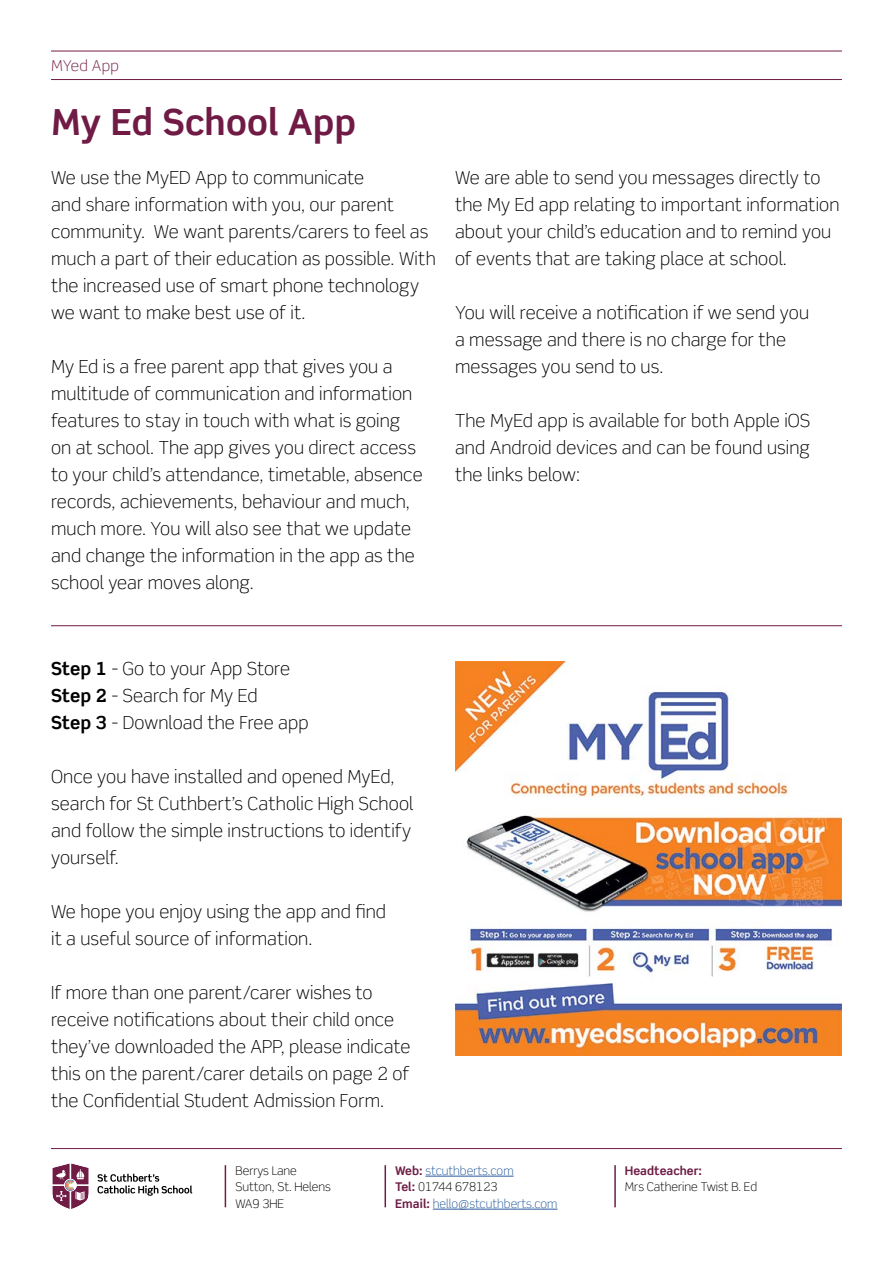
<style>
.page{position:relative;width:893px;height:1263px;background:#fff}
.page>*{position:absolute;margin:0;border:0;box-sizing:border-box;transform-origin:0 0}
.t1{font:700 36px "Scene Pro";letter-spacing:.005em;color:#701b45}
.t2{font:300 18px/27px "Scene Pro";letter-spacing:.005em;color:#000}
.t3{font:300 15px "Scene Pro";letter-spacing:.015em;color:#701b45}
.t4{font:300 12px/16.5px "Scene Pro";color:#275b9b}
.t5{font:300 12px/16.5px "Scene Pro";color:#000}
.t6{font:700 12px "Scene Pro";color:#6e1e46}
.s1{font-weight:700}
.s2{font-weight:700;color:#6e1e46}
.s3{color:#000}
</style>
<div class="page">
<svg style="left:52px;top:1163px;width:37px;height:46px"></svg>
<svg style="left:97px;top:1174px;width:95px;height:22px"></svg>
<hr style="left:51px;top:51px;width:791px;height:1px;background:#701b45">
<hr style="left:51px;top:79px;width:791px;height:1px;background:#701b45">
<hr style="left:51px;top:625px;width:791px;height:1px;background:#701b45">
<hr style="left:51px;top:1148px;width:791px;height:1px;background:#701b45">
<hr style="left:425px;top:1176px;width:89px;height:1px;background:#275b9b">
<hr style="left:433px;top:1209px;width:125px;height:1px;background:#275b9b">
<hr style="left:225px;top:1165px;width:1px;height:42px;background:#6e1e46">
<hr style="left:385px;top:1165px;width:1px;height:42px;background:#6e1e46">
<hr style="left:614px;top:1165px;width:2px;height:42px;background:#6e1e46">
<img style="left:455px;top:661px;width:387px;height:395px">
<p class="t3" style="left:51px;top:57px;width:69px">MYed App</p>
<h1 class="t1" style="left:51px;top:99px;width:306px">My Ed School App</h1>
<p class="t2" style="left:51px;top:164px;width:386px">We use the MyED App to communicate<br>and share information with you, our parent community. We want parents/carers to feel as much a part of their education as possible. With the increased use of smart phone technology we want to make best use of it.</p>
<p class="t2" style="left:51px;top:353px;width:373px">My Ed is a free parent app that gives you a multitude of communication and information features to stay in touch with what is going on at school. The app gives you direct access to your child’s attendance, timetable, absence records, achievements, behaviour and much, much more. You will also see that we update and change the information in the app as the school year moves along.</p>
<p class="t2" style="left:455px;top:164px;width:386px">We are able to send you messages directly to the My Ed app relating to important information about your child’s education and to remind you of events that are taking place at school.</p>
<p class="t2" style="left:455px;top:299px;width:356px">You will receive a notification if we send you a message and there is no charge for the messages you send to us.</p>
<p class="t2" style="left:455px;top:407px;width:357px;text-align:justify">The MyEd app is available for both Apple iOS and Android devices and can be found using the links below:</p>
<p class="t2" style="left:51px;top:655px;width:259px"><span class="s1">Step 1</span> - Go to your App Store<br><span class="s1">Step 2</span> - Search for My Ed<br><span class="s1">Step 3</span> - Download the Free app</p>
<p class="t2" style="left:51px;top:763px;width:364px">Once you have installed and opened MyEd, search for St Cuthbert’s Catholic High School and follow the simple instructions to identify yourself.</p>
<p class="t2" style="left:51px;top:898px;width:337px">We hope you enjoy using the app and find it a useful source of information.</p>
<p class="t2" style="left:51px;top:979px;width:361px">If more than one parent/carer wishes to receive notifications about their child once they’ve downloaded the APP, please indicate this on the parent/carer details on page 2 of the Confidential Student Admission Form.</p>
<p class="t5" style="left:235px;top:1162px;width:97px">Berrys Lane<br>Sutton, St. Helens<br>WA9 3HE</p>
<p class="t4" style="left:395px;top:1162px;width:164px"><span class="s2">Web:</span> stcuthberts.com<br><span class="s2">Tel:</span> <span class="s3">01744 678123<br></span><span class="s2">Email:</span> hello@stcuthberts.com</p>
<p class="t6" style="left:625px;top:1163px;width:79px">Headteacher:</p>
<p class="t5" style="left:625px;top:1178px;width:134px">Mrs Catherine Twist B. Ed</p>
</div>
